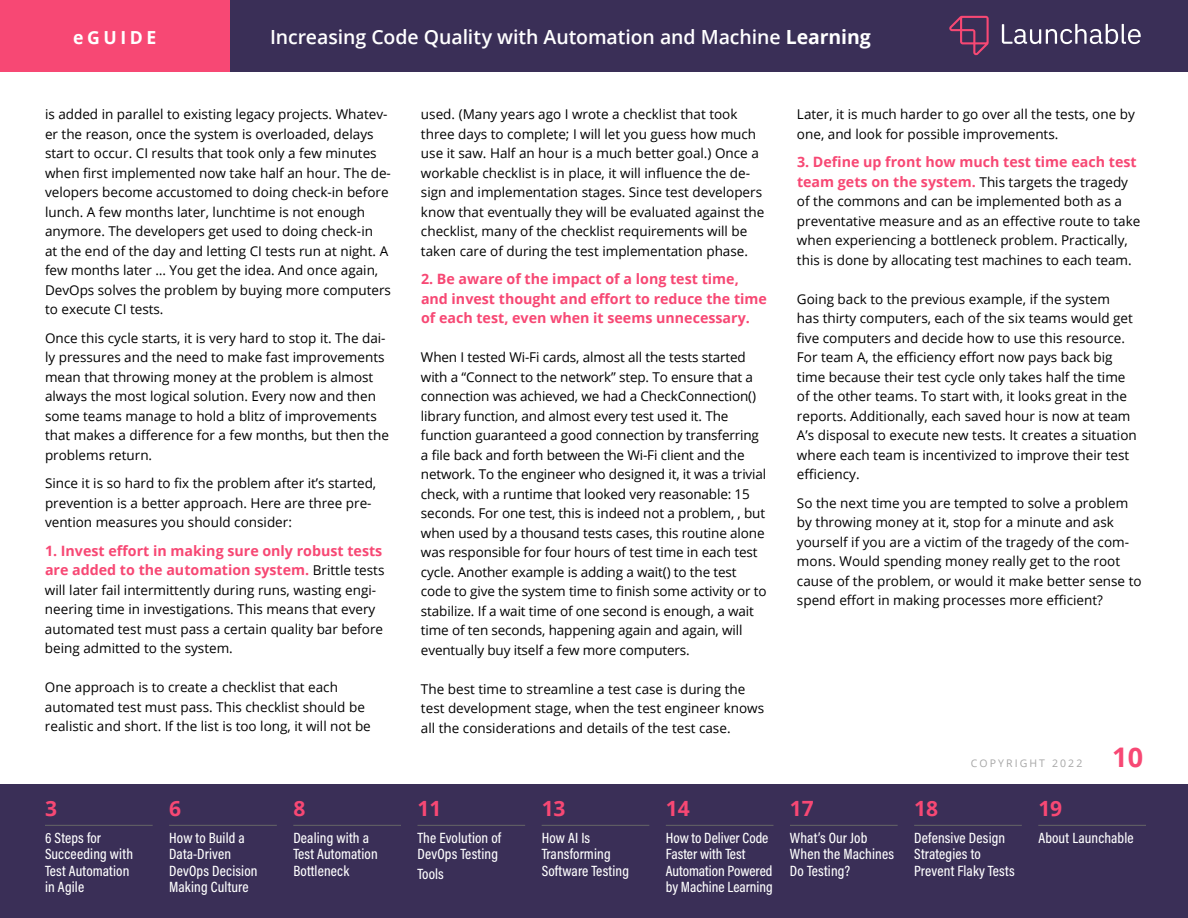
<style>
.page{position:relative;width:1188px;height:918px;background:#fff}
.page>*{position:absolute;margin:0;border:0;box-sizing:border-box;transform-origin:0 0}
.t1{font:700 27px "Open Sans";color:#f74874}
.t2{font:700 21px "Open Sans";color:#f74874}
.t3{font:600 19.5px "Open Sans";letter-spacing:-.005em;color:#fff}
.t4{font:700 18px "Open Sans";letter-spacing:.2em;color:#fff}
.t5{font:15px/16.5px "Acumin Variable Concept";letter-spacing:.01em;color:#fff}
.t6{font:700 14.25px/19.5px "Open Sans";color:#f74874}
.t7{font:13.5px/19.5px "Open Sans";color:#000}
.t8{font:10.5px "Open Sans";letter-spacing:.2em;color:#a6a6a6}
.s1{font-weight:700}
.s2{font-weight:400;font-size:13.5px;color:#000}
.s3{font-weight:700;font-size:14.25px;color:#f74874}
</style>
<div class="page">
<div style="left:0;top:0;width:1188px;height:71px;background:#3a2f57"></div>
<div style="left:0;top:0;width:230px;height:71px;background:#f74874"></div>
<div style="left:0;top:784px;width:1188px;height:134px;background:#3a2f57"></div>
<hr style="left:45px;top:825px;width:108px;height:1px;background:#666">
<hr style="left:169px;top:825px;width:108px;height:1px;background:#666">
<hr style="left:293px;top:825px;width:108px;height:1px;background:#666">
<hr style="left:417px;top:825px;width:108px;height:1px;background:#666">
<hr style="left:542px;top:825px;width:107px;height:1px;background:#666">
<hr style="left:666px;top:825px;width:108px;height:1px;background:#666">
<hr style="left:790px;top:825px;width:108px;height:1px;background:#666">
<hr style="left:914px;top:825px;width:108px;height:1px;background:#666">
<hr style="left:1038px;top:825px;width:108px;height:1px;background:#666">
<svg style="left:1002px;top:24px;width:139px;height:20px"></svg>
<svg style="left:949px;top:16px;width:40px;height:40px"></svg>
<h3 class="t4" style="left:73px;top:25px;width:84px">eGUIDE</h3>
<h3 class="t3" style="left:270px;top:23px;width:602px">Increasing Code Quality with Automation and Machine <span class="s1">Learning</span></h3>
<p class="t7" style="left:45px;top:104px;width:347px">is added in parallel to existing legacy projects. Whatev&shy;er the reason, once the system is overloaded, delays start to occur. CI results that took only a few minutes when first implemented now take half an hour. The de&shy;velopers become accustomed to doing check-in before lunch. A few months later, lunchtime is not enough anymore. The developers get used to doing check-in<br>at the end of the day and letting CI tests run at night. A few months later … You get the idea. And once again, DevOps solves the problem by buying more computers to execute CI tests.</p>
<p class="t7" style="left:45px;top:328px;width:345px">Once this cycle starts, it is very hard to stop it. The dai&shy;ly pressures and the need to make fast improvements mean that throwing money at the problem is almost always the most logical solution. Every now and then some teams manage to hold a blitz of improvements that makes a difference for a few months, but then the problems return.</p>
<p class="t7" style="left:45px;top:473px;width:333px">Since it is so hard to fix the problem after it’s started, prevention is a better approach. Here are three pre&shy;vention measures you should consider:</p>
<p class="t6" style="left:45px;top:541px;width:341px">1. Invest effort in making sure only robust tests are added to the automation system. <span class="s2">Brittle tests</span></p>
<p class="t7" style="left:45px;top:580px;width:340px">will later fail intermittently during runs, wasting engi&shy;neering time in investigations. This means that every automated test must pass a certain quality bar before being admitted to the system.</p>
<p class="t7" style="left:45px;top:677px;width:327px">One approach is to create a checklist that each automated test must pass. This checklist should be realistic and short. If the list is too long, it will not be</p>
<h2 class="t2" style="left:45px;top:793px;width:13px">3</h2>
<p class="t5" style="left:45px;top:829px;width:90px">6 Steps for<br>Succeeding with<br>Test Automation in Agile</p>
<h2 class="t2" style="left:169px;top:793px;width:13px">6</h2>
<p class="t5" style="left:169px;top:829px;width:90px">How to Build a<br>Data-Driven<br>DevOps Decision<br>Making Culture</p>
<h2 class="t2" style="left:293px;top:793px;width:13px">8</h2>
<p class="t5" style="left:293px;top:829px;width:86px">Dealing with a<br>Test Automation<br>Bottleneck</p>
<p class="t7" style="left:421px;top:104px;width:345px">used. (Many years ago I wrote a checklist that took three days to complete; I will let you guess how much use it saw. Half an hour is a much better goal.) Once a workable checklist is in place, it will influence the de&shy;sign and implementation stages. Since test developers know that eventually they will be evaluated against the checklist, many of the checklist requirements will be taken care of during the test implementation phase.</p>
<p class="t6" style="left:421px;top:269px;width:347px">2. Be aware of the impact of a long test time, and invest thought and effort to reduce the time of each test, even when it seems unnecessary.</p>
<p class="t7" style="left:421px;top:347px;width:347px">When I tested Wi-Fi cards, almost all the tests started with a “Connect to the network” step. To ensure that a connection was achieved, we had a CheckConnection() library function, and almost every test used it. The function guaranteed a good connection by transferring a file back and forth between the Wi-Fi client and the network. To the engineer who designed it, it was a trivial check, with a runtime that looked very reasonable: 15 seconds. For one test, this is indeed not a problem, , but when used by a thousand tests cases, this routine alone was responsible for four hours of test time in each test cycle. Another example is adding a wait() to the test code to give the system time to finish some activity or to stabilize. If a wait time of one second is enough, a wait time of ten seconds, happening again and again, will eventually buy itself a few more computers.</p>
<p class="t7" style="left:421px;top:679px;width:345px">The best time to streamline a test case is during the test development stage, when the test engineer knows all the considerations and details of the test case.</p>
<h2 class="t2" style="left:417px;top:793px;width:25px">11</h2>
<p class="t5" style="left:417px;top:829px;width:85px">The Evolution of<br>DevOps Testing</p>
<p class="t5" style="left:417px;top:865px;width:28px">Tools</p>
<h2 class="t2" style="left:542px;top:793px;width:25px">13</h2>
<p class="t5" style="left:542px;top:829px;width:89px">How AI Is<br>Transforming<br>Software Testing</p>
<h2 class="t2" style="left:666px;top:793px;width:25px">14</h2>
<p class="t5" style="left:666px;top:829px;width:108px">How to Deliver Code<br>Faster with Test<br>Automation Powered by Machine Learning</p>
<p class="t7" style="left:797px;top:104px;width:339px">Later, it is much harder to go over all the tests, one by one, and look for possible improvements.</p>
<p class="t6" style="left:797px;top:152px;width:341px">3. Define up front how much test time each test</p>
<p class="t7" style="left:797px;top:172px;width:345px"><span class="s3">team gets on the system.</span> This targets the tragedy of the commons and can be implemented both as a preventative measure and as an effective route to take when experiencing a bottleneck problem. Practically, this is done by allocating test machines to each team.</p>
<p class="t7" style="left:797px;top:289px;width:341px">Going back to the previous example, if the system<br>has thirty computers, each of the six teams would get five computers and decide how to use this resource.<br>For team A, the efficiency effort now pays back big time because their test cycle only takes half the time of the other teams. To start with, it looks great in the reports. Additionally, each saved hour is now at team A’s disposal to execute new tests. It creates a situation where each team is incentivized to improve their test efficiency.</p>
<p class="t7" style="left:797px;top:493px;width:346px">So the next time you are tempted to solve a problem by throwing money at it, stop for a minute and ask yourself if you are a victim of the tragedy of the com&shy;mons. Would spending money really get to the root cause of the problem, or would it make better sense to spend effort in making processes more efficient?</p>
<h2 class="t2" style="left:790px;top:793px;width:25px">17</h2>
<p class="t5" style="left:790px;top:829px;width:106px">What’s Our Job<br>When the Machines<br>Do Testing?</p>
<p class="t8" style="left:971px;top:756px;width:113px">COPYRIGHT 2022</p>
<h1 class="t1" style="left:1112px;top:738px;width:32px">10</h1>
<h2 class="t2" style="left:914px;top:793px;width:25px">18</h2>
<p class="t5" style="left:914px;top:829px;width:102px">Defensive Design<br>Strategies to<br>Prevent Flaky Tests</p>
<h2 class="t2" style="left:1038px;top:793px;width:25px">19</h2>
<p class="t5" style="left:1038px;top:829px;width:97px">About Launchable</p>
</div>
